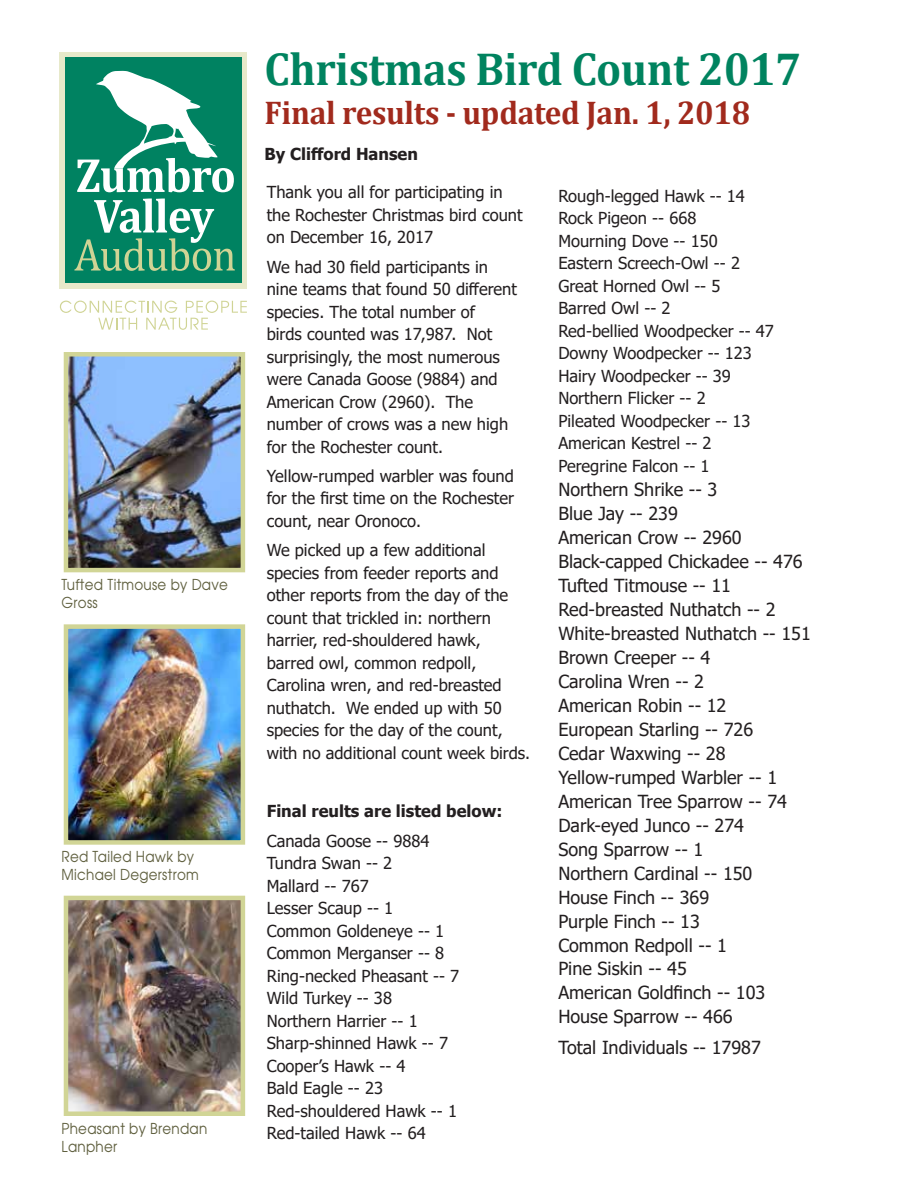
<style>
.page{position:relative;width:918px;height:1188px;background:#fff}
.page>*{position:absolute;margin:0;border:0;box-sizing:border-box;transform-origin:0 0}
.t1{font:700 46.5px "Cambria";letter-spacing:-.01em;color:#00835f;scale:.95 1}
.t2{font:700 33px "Cambria";letter-spacing:-.01em;color:#a12a1d;scale:.95 1}
.t3{font:18px/24px "Tahoma";color:#231f20}
.t4{font:16.5px/22.5px "Tahoma";color:#231f20}
.t5{font:700 16.5px "Tahoma";color:#231f20}
.t6{font:15px/18px "Avalon";letter-spacing:.02em;color:#5f5f3e;scale:.9 1}
</style>
<div class="page">
<img style="left:69px;top:357px;width:171px;height:210px">
<div style="left:64px;top:352px;width:181px;height:220px;border:4px solid #d1d596"></div>
<img style="left:69px;top:629px;width:171px;height:211px">
<div style="left:64px;top:624px;width:181px;height:221px;border:4px solid #d1d596"></div>
<img style="left:69px;top:901px;width:171px;height:210px">
<div style="left:64px;top:896px;width:181px;height:220px;border:4px solid #d1d596"></div>
<div style="left:59px;top:52px;width:188px;height:237px;background:#e7e9ca"></div>
<div style="left:65px;top:58px;width:177px;height:225px;background:#008261"></div>
<svg style="left:77px;top:71px;width:157px;height:121px"></svg>
<svg style="left:59px;top:301px;width:188px;height:29px"></svg>
<svg style="left:74px;top:199px;width:161px;height:72px"></svg>
<p class="t6" style="left:62px;top:575px;width:186px">Tufted Titmouse by Dave<br>Gross</p>
<p class="t6" style="left:62px;top:848px;width:154px">Red Tailed Hawk by<br>Michael Degerstrom</p>
<p class="t6" style="left:62px;top:1120px;width:164px">Pheasant by Brendan<br>Lanpher</p>
<h1 class="t1" style="left:265px;top:36px;width:567px">Christmas Bird Count 2017</h1>
<h2 class="t2" style="left:265px;top:89px;width:513px">Final results - updated Jan. 1, 2018</h2>
<p class="t5" style="left:265px;top:142px;width:155px">By Clifford Hansen</p>
<p class="t4" style="left:267px;top:182px;width:257px">Thank you all for participating in the Rochester Christmas bird count on December 16, 2017</p>
<p class="t4" style="left:267px;top:256px;width:252px">We had 30 field participants in nine teams that found 50 different species. The total number of<br>birds counted was 17,987. Not surprisingly, the most numerous were Canada Goose (9884) and<br>American Crow (2960). The number of crows was a new high for the Rochester count.</p>
<p class="t4" style="left:267px;top:466px;width:249px;text-align:justify">Yellow-rumped warbler was found for the first time on the Rochester count, near Oronoco.</p>
<p class="t4" style="left:267px;top:540px;width:265px">We picked up a few additional species from feeder reports and other reports from the day of the count that trickled in: northern harrier, red-shouldered hawk, barred owl, common redpoll,<br>Carolina wren, and red-breasted nuthatch. We ended up with 50 species for the day of the count, with no additional count week birds.</p>
<p class="t5" style="left:267px;top:800px;width:237px">Final reults are listed below:</p>
<p class="t4" style="left:267px;top:830px;width:194px">Canada Goose -- 9884<br>Tundra Swan -- 2<br>Mallard -- 767<br>Lesser Scaup -- 1<br>Common Goldeneye -- 1<br>Common Merganser -- 8<br>Ring-necked Pheasant -- 7<br>Wild Turkey -- 38<br>Northern Harrier -- 1<br>Sharp-shinned Hawk -- 7<br>Cooper’s Hawk -- 4<br>Bald Eagle -- 23<br>Red-shouldered Hawk -- 1<br>Red-tailed Hawk -- 64</p>
<p class="t4" style="left:558px;top:186px;width:217px">Rough-legged Hawk -- 14<br>Rock Pigeon -- 668<br>Mourning Dove -- 150<br>Eastern Screech-Owl -- 2<br>Great Horned Owl -- 5<br>Barred Owl -- 2<br>Red-bellied Woodpecker -- 47<br>Downy Woodpecker -- 123<br>Hairy Woodpecker -- 39<br>Northern Flicker -- 2<br>Pileated Woodpecker -- 13<br>American Kestrel -- 2<br>Peregrine Falcon -- 1</p>
<p class="t3" style="left:558px;top:478px;width:254px">Northern Shrike -- 3<br>Blue Jay -- 239<br>American Crow -- 2960<br>Black-capped Chickadee -- 476<br>Tufted Titmouse -- 11<br>Red-breasted Nuthatch -- 2<br>White-breasted Nuthatch -- 151<br>Brown Creeper -- 4<br>Carolina Wren -- 2<br>American Robin -- 12<br>European Starling -- 726<br>Cedar Waxwing -- 28<br>Yellow-rumped Warbler -- 1<br>American Tree Sparrow -- 74<br>Dark-eyed Junco -- 274<br>Song Sparrow -- 1<br>Northern Cardinal -- 150<br>House Finch -- 369<br>Purple Finch -- 13<br>Common Redpoll -- 1<br>Pine Siskin -- 45<br>American Goldfinch -- 103<br>House Sparrow -- 466</p>
<p class="t3" style="left:558px;top:1037px;width:204px">Total Individuals -- 17987</p>
</div>
